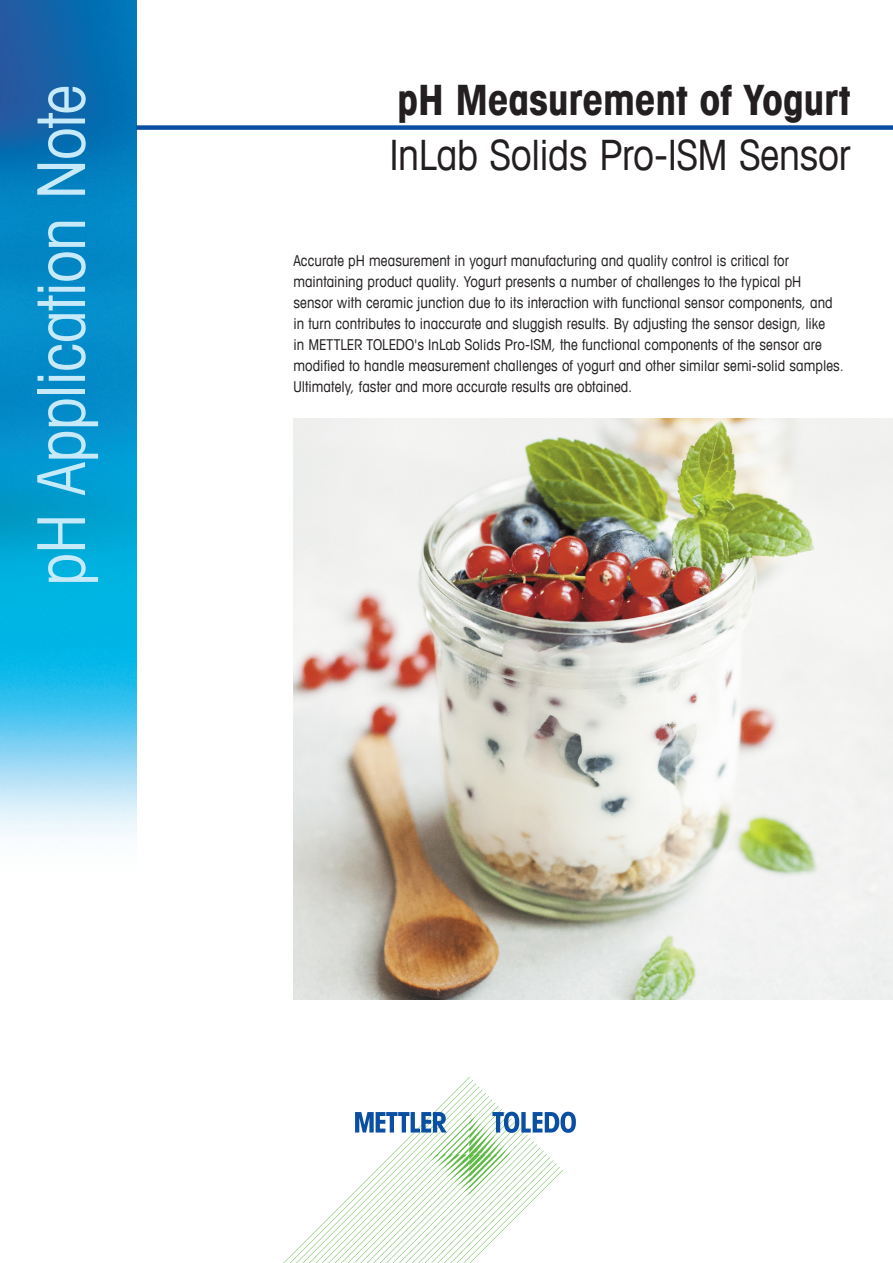
<style>
.page{position:relative;width:893px;height:1263px;background:#fff}
.page>*{position:absolute;margin:0;border:0;box-sizing:border-box;transform-origin:0 0}
._01_Vertical_Text_44{font:condensed 66px "Avant Garde Com";letter-spacing:-.015em;color:#c6eafa}
._02_headline_28_34_B{font:condensed 42px "Avant Garde Com";letter-spacing:-.01em;color:#231f20}
._02_headline_28_34_B-2{font:700 condensed 42px "Avant Garde Com";letter-spacing:-.01em;color:#231f20}
._04_Running_Text_10{font:condensed 15px/21px "Avant Garde Com";letter-spacing:.005em;color:#231f20}
</style>
<div class="page">
<img style="left:0;top:0;width:136px;height:837px">
<div style="left:136px;top:125px;width:757px;height:5px;background:#0a4fa2"></div>
<svg style="left:283px;top:1077px;width:293px;height:186px"></svg>
<img style="left:293px;top:419px;width:600px;height:580px">
<p class="_01_Vertical_Text_44" style="left:21px;top:586px;width:502px;rotate:-90deg">pH Application Note</p>
<p class="_02_headline_28_34_B-2" style="left:397px;top:73px;width:455px">pH Measurement of Yogurt</p>
<p class="_02_headline_28_34_B" style="left:390px;top:129px;width:462px">InLab Solids Pro-ISM Sensor</p>
<p class="_04_Running_Text_10" style="left:293px;top:250px;width:552px">Accurate pH measurement in yogurt manufacturing and quality control is critical for maintaining product quality. Yogurt presents a number of challenges to the typical pH sensor with ceramic junction due to its interaction with functional sensor components, and in turn contributes to inaccurate and sluggish results. By adjusting the sensor design, like<br>in METTLER TOLEDO's InLab Solids Pro-ISM, the functional components of the sensor are modified to handle measurement challenges of yogurt and other similar semi-solid samples.<br>Ultimately, faster and more accurate results are obtained.</p>
</div>
